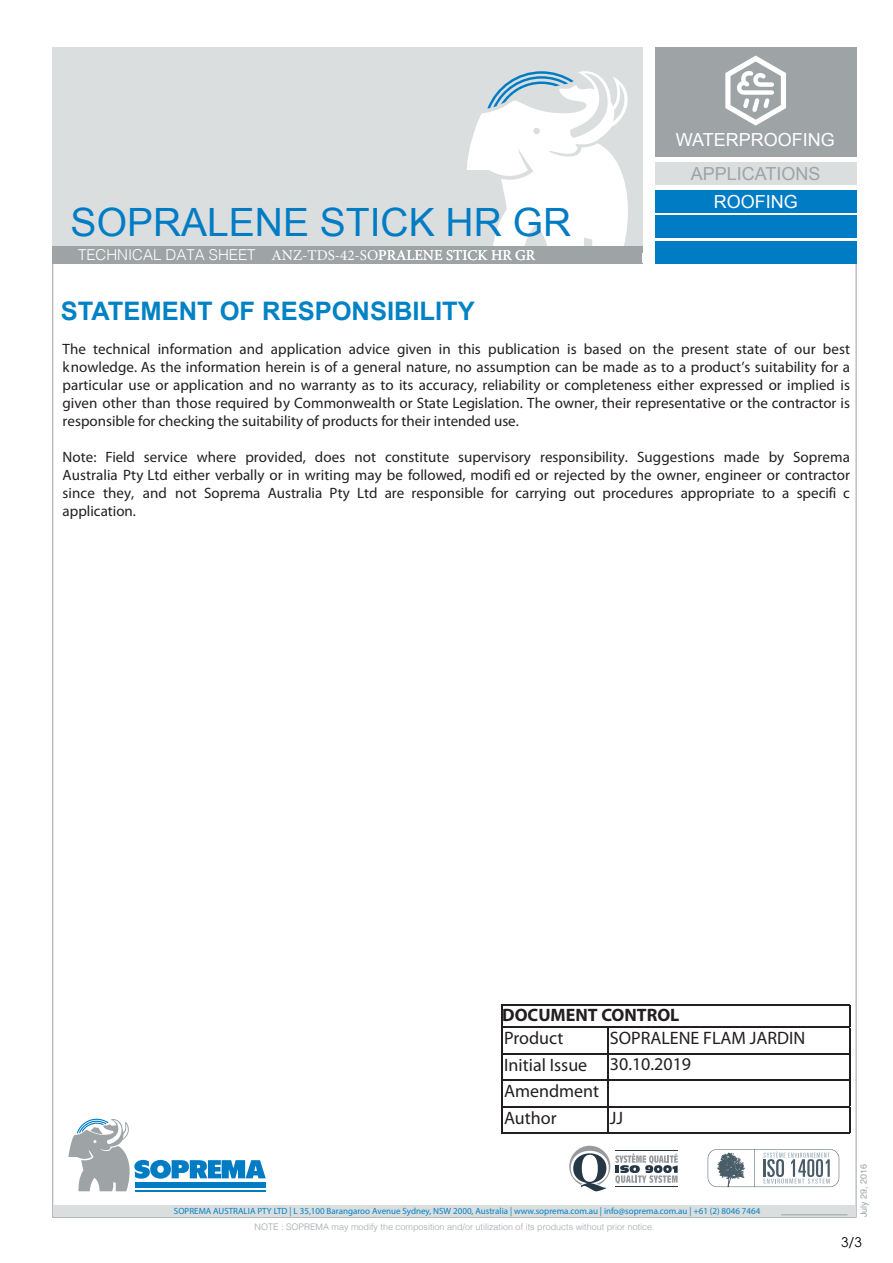
<style>
.page{position:relative;width:893px;height:1263px;background:#fff}
.page>*{position:absolute;margin:0;border:0;box-sizing:border-box;transform-origin:0 0}
.t1{font:39px "Arial";color:#007cc5}
.t2{font:700 25.5px "Arial";color:#0082c5}
.t3{font:18px/26.4px "Myriad Pro";color:#231f20}
.t4{font:18px "Arial";color:#fff}
.t5{font:700 18px "Myriad Pro";color:#231f20}
.t6{font:18px "Arial";color:#9ea3a6}
.t7{font:15px/18px "Myriad Pro";color:#231f20;text-align:justify}
.t8{font:15px "Minion Pro";color:#fff}
.t9{font:300 15px "Helvetica";color:#fff}
.t10{font:13.5px "Century Gothic";color:#000}
.t11{font:9px "Myriad Pro";color:#0082c5}
.t12{font:300 9px "Helvetica";color:#9ea3a6}
.t13{font:9px "Helvetica";color:#9ea3a6}
</style>
<div class="page">
<div style="left:53px;top:47px;width:590px;height:208px;background:#dbdedf"></div>
<div style="left:53px;top:246px;width:590px;height:17px;background:#9ea3a6"></div>
<div style="left:655px;top:47px;width:201px;height:110px;background:#9ea3a6"></div>
<div style="left:655px;top:163px;width:201px;height:22px;background:#dbdedf"></div>
<div style="left:655px;top:190px;width:201px;height:23px;background:#007cc5"></div>
<div style="left:655px;top:216px;width:201px;height:22px;background:#007cc5"></div>
<div style="left:655px;top:241px;width:201px;height:22px;background:#007cc5"></div>
<svg style="left:725px;top:56px;width:61px;height:70px"></svg>
<svg style="left:68px;top:1119px;width:198px;height:72px"></svg>
<svg style="left:708px;top:1149px;width:131px;height:38px"></svg>
<svg style="left:569px;top:1146px;width:109px;height:45px"></svg>
<hr style="left:615px;top:1150px;width:63px;height:1px;background:#263746">
<hr style="left:615px;top:1186px;width:63px;height:1px;background:#263746">
<svg style="left:467px;top:71px;width:161px;height:175px"></svg>
<div style="left:53px;top:1205px;width:803px;height:12px;background:#dbdedf"></div>
<hr style="left:781px;top:1214px;width:66px;height:1px;background:#9ea3a6">
<hr style="left:501px;top:1004px;width:107px;height:1px;background:#231f20">
<hr style="left:501px;top:1005px;width:2px;height:22px;background:#231f20">
<hr style="left:608px;top:1004px;width:242px;height:1px;background:#231f20">
<hr style="left:501px;top:1027px;width:107px;height:1px;background:#231f20">
<hr style="left:501px;top:1028px;width:2px;height:25px;background:#231f20">
<hr style="left:608px;top:1027px;width:242px;height:1px;background:#231f20">
<hr style="left:501px;top:1053px;width:107px;height:1px;background:#231f20">
<hr style="left:501px;top:1054px;width:2px;height:26px;background:#231f20">
<hr style="left:608px;top:1053px;width:242px;height:1px;background:#231f20">
<hr style="left:501px;top:1080px;width:107px;height:1px;background:#231f20">
<hr style="left:501px;top:1081px;width:2px;height:25px;background:#231f20">
<hr style="left:608px;top:1080px;width:242px;height:1px;background:#231f20">
<hr style="left:501px;top:1106px;width:107px;height:1px;background:#231f20">
<hr style="left:501px;top:1107px;width:2px;height:25px;background:#231f20">
<hr style="left:608px;top:1106px;width:242px;height:1px;background:#231f20">
<svg style="left:607px;top:1028px;width:1px;height:104px"></svg>
<svg style="left:849px;top:1005px;width:1px;height:127px"></svg>
<hr style="left:501px;top:1132px;width:349px;height:2px;background:#231f20">
<p class="t4" style="left:676px;top:128px;width:161px">WATERPROOFING</p>
<h1 class="t1" style="left:71px;top:196px;width:502px">SOPRALENE STICK HR GR</h1>
<p class="t9" style="left:78px;top:242px;width:179px">TECHNICAL DATA SHEET</p>
<p class="t8" style="left:272px;top:245px;width:265px">ANZ-TDS-42-SOPRALENE STICK HR GR</p>
<p class="t6" style="left:691px;top:162px;width:131px">APPLICATIONS</p>
<p class="t4" style="left:714px;top:190px;width:86px">ROOFING</p>
<h2 class="t2" style="left:61px;top:293px;width:416px">STATEMENT OF RESPONSIBILITY</h2>
<p class="t7" style="left:63px;top:341px;width:789px">The technical information and application advice given in this publication is based on the present state of our best knowledge. As the information herein is of a general nature, no assumption can be made as to a product’s suitability for a particular use or application and no warranty as to its accuracy, reliability or completeness either expressed or implied is given other than those required by Commonwealth or State Legislation. The owner, their representative or the contractor is responsible for checking the suitability of products for their intended use.</p>
<p class="t7" style="left:63px;top:449px;width:789px">Note: Field service where provided, does not constitute supervisory responsibility. Suggestions made by Soprema Australia Pty Ltd either verbally or in writing may be followed, modifi ed or rejected by the owner, engineer or contractor since they, and not Soprema Australia Pty Ltd are responsible for carrying out procedures appropriate to a specifi c application.</p>
<p class="t5" style="left:502px;top:1008px;width:179px">DOCUMENT CONTROL</p>
<p class="t3" style="left:504px;top:1026px;width:61px">Product</p>
<p class="t3" style="left:610px;top:1024px;width:197px">SOPRALENE FLAM JARDIN</p>
<p class="t3" style="left:504px;top:1053px;width:85px">Initial Issue</p>
<p class="t3" style="left:610px;top:1051px;width:83px">30.10.2019</p>
<p class="t3" style="left:504px;top:1079px;width:97px">Amendment<br>Author</p>
<p class="t3" style="left:610px;top:1106px;width:15px">JJ</p>
<p class="t11" style="left:174px;top:1207px;width:588px">SOPREMA AUSTRALIA PTY LTD | L 35,100 Barangaroo Avenue Sydney, NSW 2000, Australia | www.soprema.com.au | info@soprema.com.au | +61 (2) 8046 7464</p>
<p class="t12" style="left:255px;top:1219px;width:402px">NOTE : SOPREMA may modify the composition and/or utilization of its products without prior notice.</p>
<p class="t13" style="left:857px;top:1217px;width:55px;rotate:-90deg">July 29, 2016</p>
<p class="t10" style="left:841px;top:1233px;width:22px">3/3</p>
</div>
